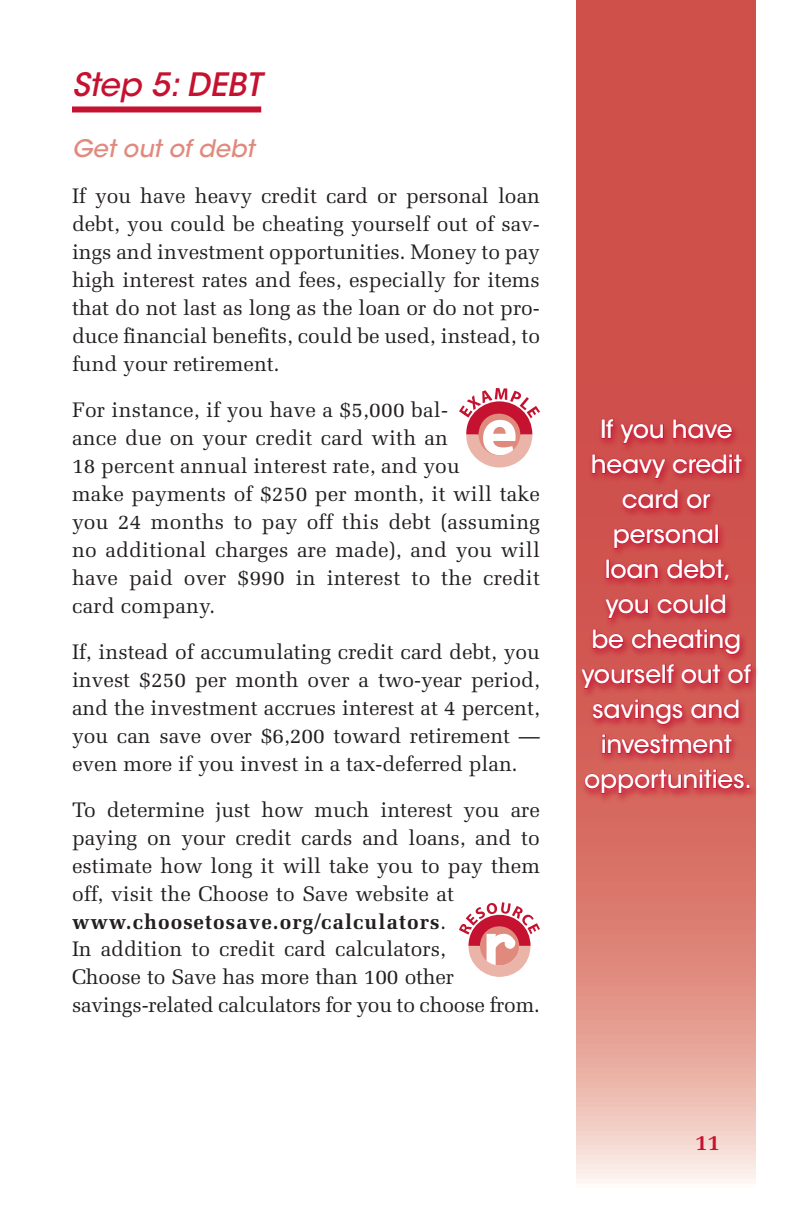
<style>
.page{position:relative;width:792px;height:1224px;background:#fff}
.page>*{position:absolute;margin:0;border:0;box-sizing:border-box;transform-origin:0 0}
.t1{font:italic 500 32px "ITC Avant Garde Std";color:#c41230}
.t2{font:500 25px/35px "ITC Avant Garde Std";letter-spacing:-.01em;color:#fff;text-align:center}
.t3{font:italic 500 24px "ITC Avant Garde Std";color:#df8a7d}
.t4{font:700 22px "Melior LT Std";color:#c41230}
.t5{font:21px/28px "Melior LT Std";color:#231f20;text-align:justify}
.s1{font-weight:700}
</style>
<div class="page">
<svg style="left:576px;top:0;width:180px;height:1184px;background:#d9736c"></svg>
<div style="left:72px;top:106px;width:189px;height:6px;background:#c41230"></div>
<div style="left:578px;top:417px;width:182px;height:387px;background:#c41230;opacity:.8"></div>
<div style="left:601px;top:419px;width:4px;height:20px;border:1px solid #c41230"></div>
<svg style="left:605px;top:418px;width:59px;height:26px;background:#ca3841"></svg>
<svg style="left:672px;top:419px;width:61px;height:21px"></svg>
<svg style="left:592px;top:454px;width:151px;height:25px;background:#c93640"></svg>
<svg style="left:622px;top:489px;width:57px;height:21px"></svg>
<svg style="left:686px;top:493px;width:26px;height:17px"></svg>
<svg style="left:614px;top:528px;width:99px;height:21px;background:#c9323e"></svg>
<div style="left:715px;top:524px;width:4px;height:20px;border:1px solid #c41230"></div>
<div style="left:606px;top:559px;width:4px;height:20px;border:1px solid #c41230"></div>
<svg style="left:610px;top:563px;width:49px;height:17px"></svg>
<svg style="left:666px;top:559px;width:64px;height:22px"></svg>
<svg style="left:604px;top:598px;width:45px;height:21px"></svg>
<svg style="left:657px;top:598px;width:47px;height:17px"></svg>
<div style="left:705px;top:594px;width:4px;height:20px;border:1px solid #c41230"></div>
<svg style="left:710px;top:594px;width:16px;height:21px"></svg>
<svg style="left:592px;top:629px;width:32px;height:21px"></svg>
<svg style="left:631px;top:629px;width:110px;height:26px;background:#cb3942"></svg>
<svg style="left:580px;top:663px;width:95px;height:26px;background:#cb3c44"></svg>
<svg style="left:681px;top:664px;width:41px;height:21px"></svg>
<svg style="left:728px;top:663px;width:24px;height:22px"></svg>
<svg style="left:592px;top:699px;width:92px;height:26px;background:#cc3d45"></svg>
<svg style="left:690px;top:699px;width:50px;height:21px"></svg>
<svg style="left:602px;top:734px;width:131px;height:21px;background:#cc3c45"></svg>
<svg style="left:584px;top:769px;width:166px;height:25px;background:#cd4148"></svg>
<svg style="left:459px;top:902px;width:81px;height:75px"></svg>
<svg style="left:459px;top:388px;width:81px;height:80px"></svg>
<h1 class="t1" style="left:72px;top:64px;width:191px">Step 5: DEBT</h1>
<p class="t3" style="left:72px;top:133px;width:184px">Get out of debt</p>
<p class="t5" style="left:72px;top:182px;width:470px">If you have heavy credit card or personal loan debt, you could be cheating yourself out of sav&shy;ings and investment opportunities. Money to pay high interest rates and fees, especially for items that do not last as long as the loan or do not pro&shy;duce financial benefits, could be used, instead, to fund your retirement.</p>
<p class="t5" style="left:72px;top:396px;width:470px;text-align:left">For instance, if you have a $5,000 bal-<br>ance due on your credit card with an<br>18 percent annual interest rate, and you<br>make payments of $250 per month, it will take you 24 months to pay off this debt (assuming no additional charges are made), and you will have paid over $990 in interest to the credit card company.</p>
<p class="t5" style="left:72px;top:637px;width:470px">If, instead of accumulating credit card debt, you invest $250 per month over a two-year period, and the investment accrues interest at 4 percent, you can save over $6,200 toward retirement — even more if you invest in a tax-deferred plan.</p>
<p class="t5" style="left:72px;top:795px;width:470px;text-align:left">To determine just how much interest you are paying on your credit cards and loans, and to estimate how long it will take you to pay them off, visit the Choose to Save website at <span class="s1">www.choosetosave.org/calculators</span>.<br>In addition to credit card calculators,<br>Choose to Save has more than 100 other savings-related calculators for you to choose from.</p>
<p class="t2" style="left:582px;top:412px;width:172px">If you have heavy credit card or personal<br>loan debt, you could<br>be cheating yourself out of savings and investment opportunities.</p>
<p class="t4" style="left:696px;top:1130px;width:26px">11</p>
</div>
